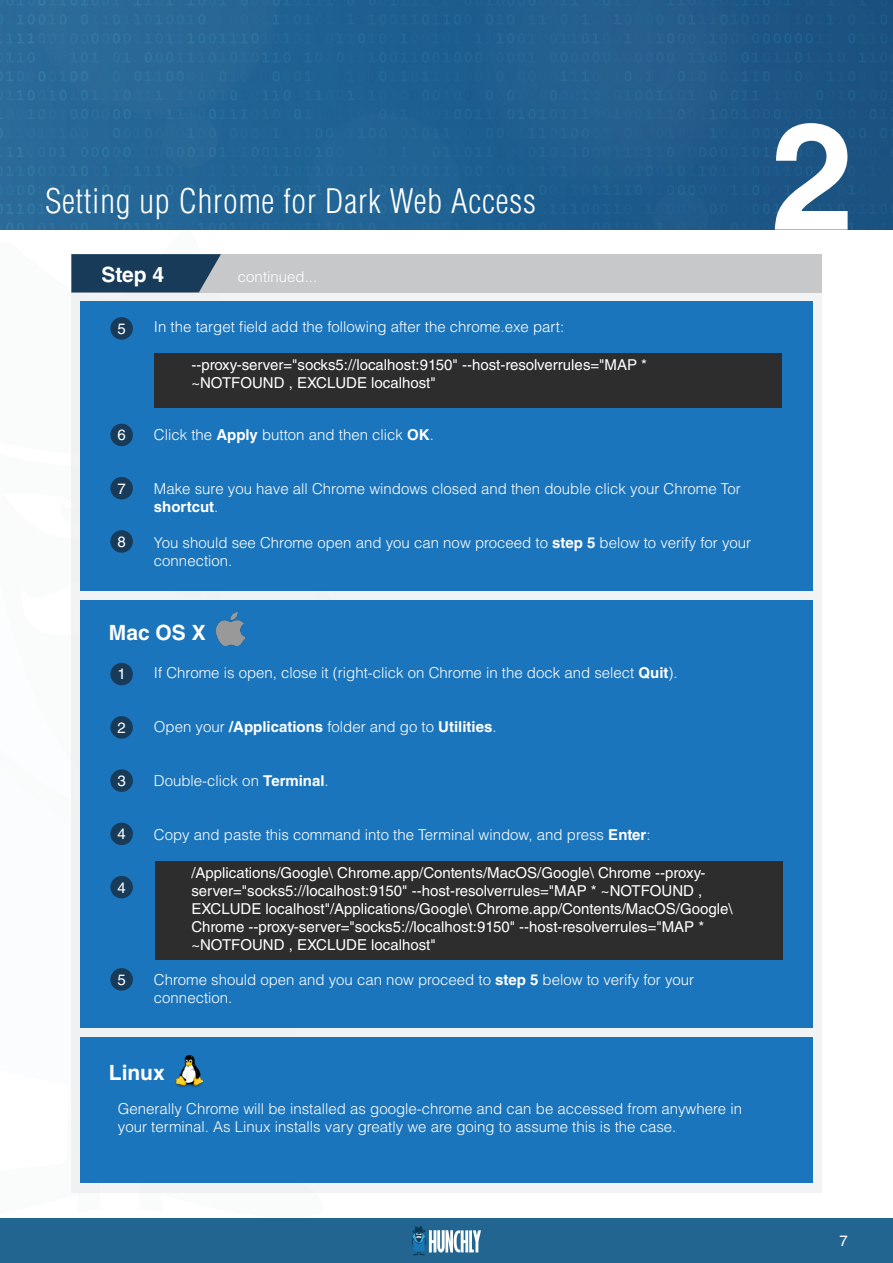
<style>
.page{position:relative;width:893px;height:1263px;background:#fff}
.page>*{position:absolute;margin:0;border:0;box-sizing:border-box;transform-origin:0 0}
.t1{font:700 150px "Helvetica LT Std";color:#fff}
.t2{font:300 condensed 33px "Helvetica LT Std";letter-spacing:.025em;color:#fff}
.TOC_Chapter_Title{font:700 21px "Helvetica LT Std";color:#fff}
.General_Text_White{font:300 15px/18px "Helvetica LT Std";color:#fff}
.General_Text_Black{font:15px/18px "Helvetica LT Std";color:#fff}
.Bullet_Numbers{font:15px "Helvetica LT Std";color:#fff}
.s1{font-weight:700}
</style>
<div class="page">
<div style="left:0;top:1218px;width:893px;height:45px;background:#236591"></div>
<svg style="left:412px;top:1226px;width:69px;height:29px"></svg>
<img style="left:0;top:0;width:551px;height:229px">
<div style="left:460px;top:0;width:91px;height:206px;background:#1e5e8f"></div>
<svg style="left:551px;top:0;width:342px;height:335px;background:#40719a"></svg>
<svg style="left:308px;top:112px;width:152px;height:152px;background:#417aa4"></svg>
<div style="left:161px;top:112px;width:57px;height:56px;background:#276897;border-radius:50%"></div>
<svg style="left:653px;top:190px;width:56px;height:57px;fill:#205b8b"></svg>
<svg style="left:26px;top:0;width:259px;height:121px;background:#286997"></svg>
<svg style="left:0;top:228px;width:261px;height:2px"></svg>
<div style="left:60px;top:497px;width:27px;height:26px;background:#fafbfb;border-radius:50%"></div>
<div style="left:65px;top:499px;width:9px;height:10px;background:#fff;border-radius:50%"></div>
<div style="left:71px;top:292px;width:750px;height:901px;background:#f2f3f4"></div>
<div style="left:80px;top:301px;width:732px;height:289px;background:#1b75bc"></div>
<div style="left:71px;top:254px;width:750px;height:38px;background:#c7c8ca"></div>
<svg style="left:71px;top:254px;width:150px;height:38px;background:#254662"></svg>
<div style="left:110px;top:317px;width:23px;height:23px;background:#173b59;border-radius:50%"></div>
<div style="left:110px;top:424px;width:23px;height:22px;background:#173b59;border-radius:50%"></div>
<div style="left:110px;top:477px;width:23px;height:22px;background:#173b59;border-radius:50%"></div>
<div style="left:80px;top:600px;width:732px;height:428px;background:#1b75bc"></div>
<div style="left:80px;top:1037px;width:732px;height:146px;background:#1b75bc"></div>
<div style="left:110px;top:530px;width:23px;height:23px;background:#173b59;border-radius:50%"></div>
<div style="left:154px;top:353px;width:627px;height:54px;background:#2d2d2d"></div>
<div style="left:155px;top:861px;width:627px;height:98px;background:#2d2d2d"></div>
<div style="left:110px;top:663px;width:23px;height:22px;background:#173b59;border-radius:50%"></div>
<div style="left:110px;top:716px;width:23px;height:23px;background:#173b59;border-radius:50%"></div>
<div style="left:110px;top:769px;width:23px;height:23px;background:#173b59;border-radius:50%"></div>
<div style="left:110px;top:823px;width:23px;height:22px;background:#173b59;border-radius:50%"></div>
<div style="left:110px;top:876px;width:23px;height:22px;background:#173b59;border-radius:50%"></div>
<div style="left:110px;top:968px;width:23px;height:23px;background:#173b59;border-radius:50%"></div>
<img style="left:217px;top:612px;width:27px;height:34px">
<img style="left:175px;top:1055px;width:27px;height:32px">
<h2 class="t2" style="left:45px;top:180px;width:493px">Setting up Chrome for Dark Web Access</h2>
<p class="TOC_Chapter_Title" style="left:101px;top:261px;width:64px">Step 4</p>
<p class="General_Text_White" style="left:238px;top:267px;width:81px">continued...</p>
<p class="Bullet_Numbers" style="left:117px;top:320px;width:10px">5</p>
<p class="General_Text_White" style="left:154px;top:318px;width:412px">In the target field add the following after the chrome.exe part:</p>
<p class="Bullet_Numbers" style="left:117px;top:426px;width:10px">6</p>
<p class="Bullet_Numbers" style="left:117px;top:480px;width:10px">7</p>
<p class="Bullet_Numbers" style="left:117px;top:533px;width:10px">8</p>
<p class="General_Text_Black" style="left:191px;top:356px;width:457px">--proxy-server="socks5://localhost:9150" --host-resolverrules="MAP * ~NOTFOUND , EXCLUDE localhost"</p>
<p class="General_Text_White" style="left:154px;top:425px;width:281px">Click the <span class="s1">Apply</span> button and then click <span class="s1">OK</span>.</p>
<p class="General_Text_White" style="left:154px;top:479px;width:588px">Make sure you have all Chrome windows closed and then double click your Chrome Tor <span class="s1">shortcut</span>.</p>
<p class="General_Text_White" style="left:154px;top:533px;width:599px">You should see Chrome open and you can now proceed to <span class="s1">step 5</span> below to verify for your connection.</p>
<p class="TOC_Chapter_Title" style="left:109px;top:619px;width:98px">Mac OS X</p>
<p class="Bullet_Numbers" style="left:117px;top:665px;width:10px">1</p>
<p class="Bullet_Numbers" style="left:117px;top:719px;width:10px">2</p>
<p class="Bullet_Numbers" style="left:117px;top:772px;width:10px">3</p>
<p class="Bullet_Numbers" style="left:117px;top:825px;width:10px">4</p>
<p class="Bullet_Numbers" style="left:117px;top:878px;width:10px">4</p>
<p class="Bullet_Numbers" style="left:117px;top:971px;width:10px">5</p>
<p class="General_Text_White" style="left:154px;top:664px;width:525px">If Chrome is open, close it (right-click on Chrome in the dock and select <span class="s1">Quit</span>).</p>
<p class="General_Text_White" style="left:154px;top:718px;width:344px">Open your <span class="s1">/Applications</span> folder and go to <span class="s1">Utilities</span>.</p>
<p class="General_Text_White" style="left:154px;top:772px;width:176px">Double-click on <span class="s1">Terminal</span>.</p>
<p class="General_Text_White" style="left:154px;top:826px;width:498px">Copy and paste this command into the Terminal window, and press <span class="s1">Enter</span>:</p>
<p class="General_Text_Black" style="left:191px;top:863px;width:543px">/Applications/Google\ Chrome.app/Contents/MacOS/Google\ Chrome --proxy&shy;server="socks5://localhost:9150" --host-resolverrules="MAP * ~NOTFOUND , EXCLUDE localhost"/Applications/Google\ Chrome.app/Contents/MacOS/Google\ Chrome --proxy-server="socks5://localhost:9150" --host-resolverrules="MAP * ~NOTFOUND , EXCLUDE localhost"</p>
<p class="General_Text_White" style="left:154px;top:970px;width:542px">Chrome should open and you can now proceed to <span class="s1">step 5</span> below to verify for your connection.</p>
<h1 class="t1" style="left:771px;top:85px;width:85px">2</h1>
<p class="TOC_Chapter_Title" style="left:109px;top:1059px;width:57px">Linux</p>
<p class="General_Text_White" style="left:118px;top:1099px;width:626px">Generally Chrome will be installed as google-chrome and can be accessed from anywhere in your terminal. As Linux installs vary greatly we are going to assume this is the case.</p>
<p class="General_Text_Black" style="left:840px;top:1231px;width:10px">7</p>
</div>
